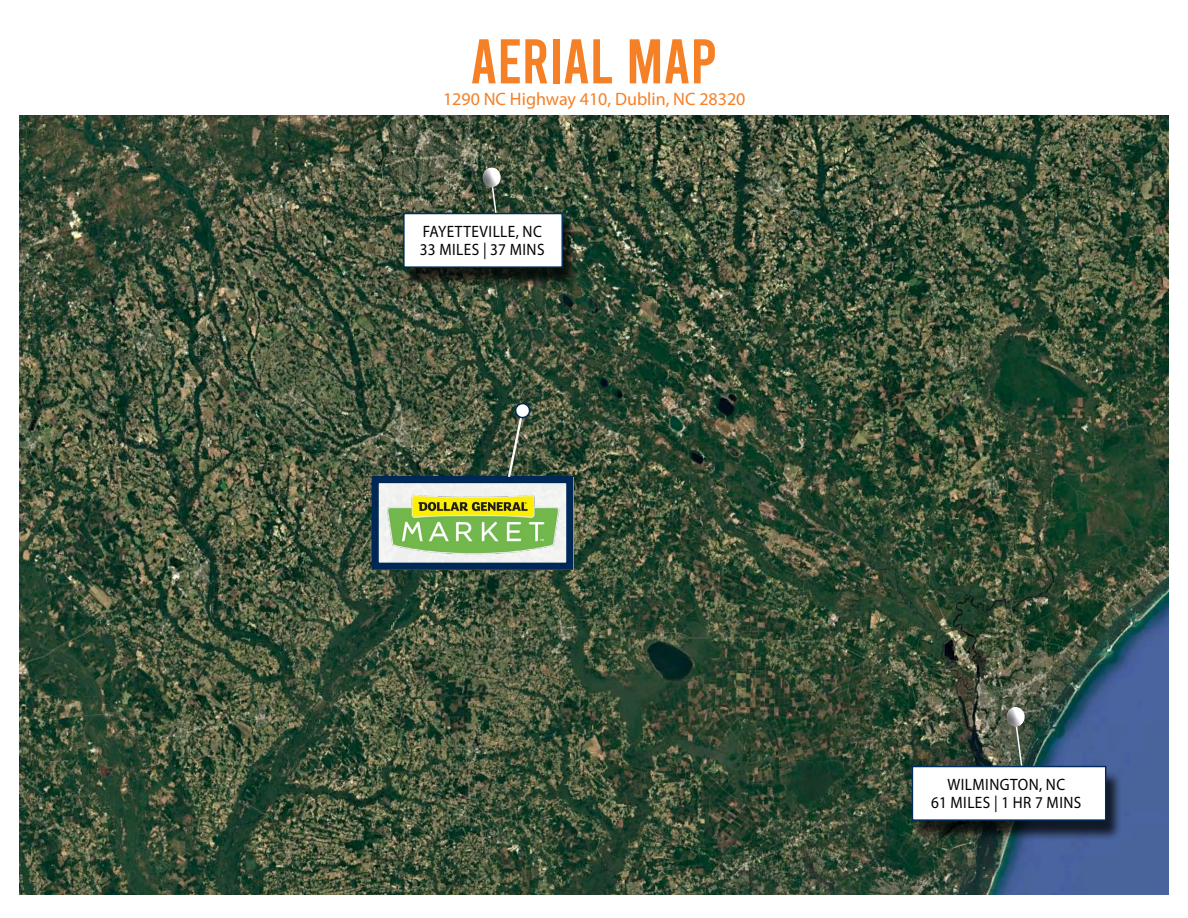
<style>
.page{position:relative;width:1188px;height:918px;background:#fff}
.page>*{position:absolute;margin:0;border:0;box-sizing:border-box;transform-origin:0 0}
.t1{font:63px "Bebas";color:#f58025}
.t2{font:18px "Myriad Pro";color:#f58025}
.t3{font:16.5px/18.3px "Myriad Pro";letter-spacing:.03em;color:#000;scale:.92 1}
</style>
<div class="page">
<img style="left:20px;top:115px;width:1149px;height:780px">
<div style="left:373px;top:478px;width:200px;height:92px;background:#f1f2f0"></div>
<div style="left:372px;top:476px;width:201px;height:94px;border:7px solid #002856"></div>
<img style="left:385px;top:494px;width:175px;height:69px">
<svg style="left:506px;top:402px;width:26px;height:77px;background:#596757"></svg>
<div style="left:402px;top:217px;width:176px;height:71px;background:#000;opacity:.75"></div>
<svg style="left:402px;top:155px;width:162px;height:114px"></svg>
<div style="left:911px;top:770px;width:211px;height:71px;background:#000;opacity:.75"></div>
<img style="left:911px;top:694px;width:196px;height:128px">
<h1 class="t1" style="left:471px;top:30px;width:50px">AERIAL</h1>
<h1 class="t1" style="left:626px;top:30px;width:92px">MA P</h1>
<p class="t2" style="left:443px;top:88px;width:304px">1290 NC Highway 410, Dublin, NC 28320</p>
<p class="t3" style="left:420px;top:222px;width:137px">FAYETTEVILLE, NC<br>33 MILES | 37 MINS</p>
<p class="t3" style="left:931px;top:775px;width:165px;text-align:center">WILMINGTON, NC<br>61 MILES | 1 HR 7 MINS</p>
</div>
